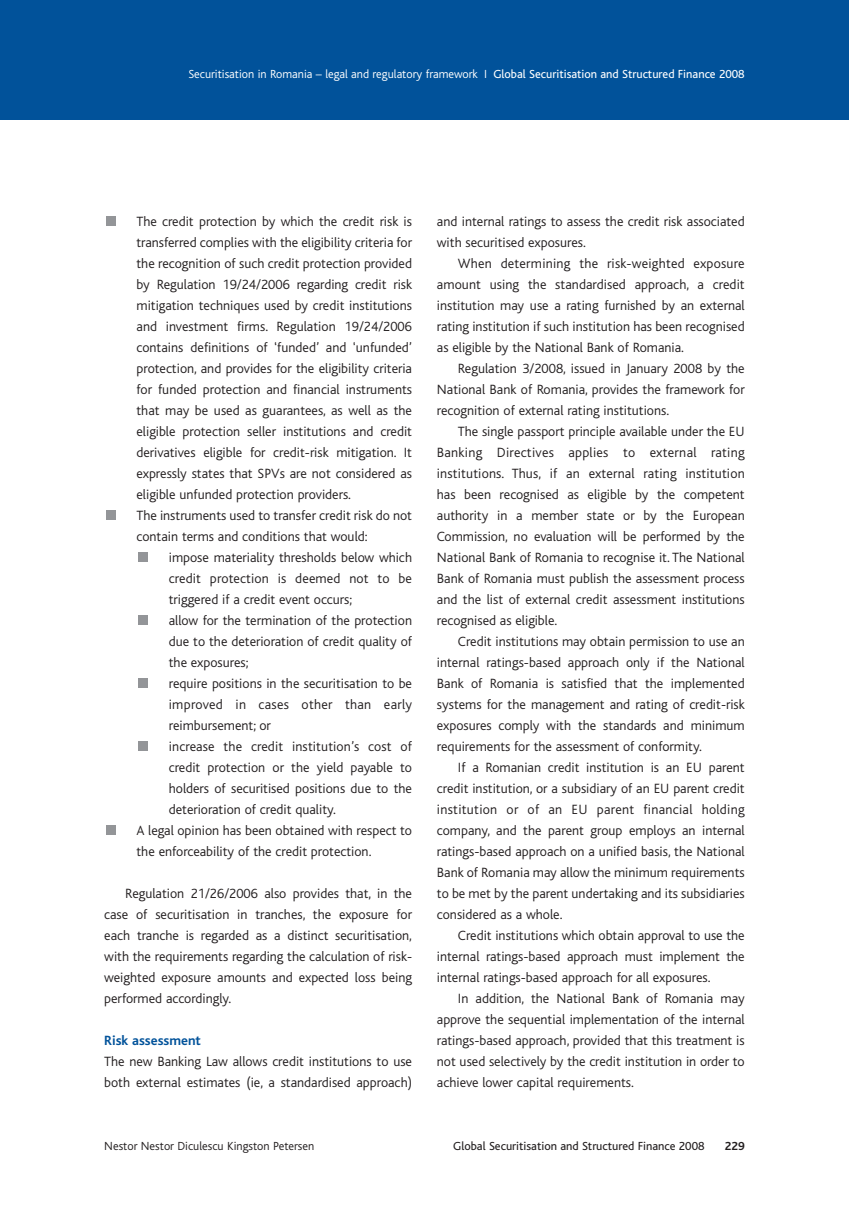
<style>
.page{position:relative;width:849px;height:1221px;background:#fff}
.page>*{position:absolute;margin:0;border:0;box-sizing:border-box;transform-origin:0 0}
.t1{font:300 14px/21px "Bliss";color:#231f20;text-align:justify}
.t2{font:300 14px "Bliss";letter-spacing:.02em;color:#231f20}
.t3{font:700 14px "Bliss";color:#01529a}
.t4{font:300 12.25px "Bliss";color:#fff}
.t5{font:12.25px "Bliss";color:#231f20}
.t6{font:300 12.25px "Bliss";color:#231f20}
.t7{font:700 12.25px "Bliss";color:#231f20}
.s1{font-weight:400}
</style>
<div class="page">
<div style="left:0;top:1px;width:848px;height:118px;background:#01529a"></div>
<div style="left:106px;top:825px;width:9px;height:9px;background:#939598"></div>
<div style="left:138px;top:741px;width:10px;height:9px;background:#939598"></div>
<div style="left:138px;top:678px;width:10px;height:9px;background:#939598"></div>
<div style="left:138px;top:615px;width:10px;height:9px;background:#939598"></div>
<div style="left:138px;top:552px;width:10px;height:9px;background:#939598"></div>
<div style="left:106px;top:510px;width:9px;height:9px;background:#939598"></div>
<div style="left:106px;top:216px;width:9px;height:9px;background:#939598"></div>
<p class="t4" style="left:188px;top:69px;width:557px">Securitisation in Romania – legal and regulatory framework I <span class="s1">Global Securitisation and Structured Finance 2008</span></p>
<p class="t1" style="left:136px;top:211px;width:277px;text-align:left">The credit protection by which the credit risk is transferred complies with the eligibility criteria for the recognition of such credit protection provided by Regulation 19/24/2006 regarding credit risk mitigation techniques used by credit institutions and investment firms. Regulation 19/24/2006 contains definitions of ‘funded’ and ‘unfunded’ protection, and provides for the eligibility criteria for funded protection and financial instruments that may be used as guarantees, as well as the eligible protection seller institutions and credit derivatives eligible for credit-risk mitigation. It expressly states that SPVs are not considered as eligible unfunded protection providers.<br>The instruments used to transfer credit risk do not contain terms and conditions that would:</p>
<p class="t1" style="left:169px;top:547px;width:245px">impose materiality thresholds below which</p>
<p class="t1" style="left:169px;top:568px;width:245px">credit protection is deemed not to be</p>
<p class="t1" style="left:169px;top:589px;width:185px">triggered if a credit event occurs;</p>
<p class="t1" style="left:169px;top:610px;width:245px">allow for the termination of the protection</p>
<p class="t1" style="left:169px;top:631px;width:245px">due to the deterioration of credit quality of</p>
<p class="t1" style="left:169px;top:652px;width:81px">the exposures;</p>
<p class="t1" style="left:169px;top:673px;width:245px">require positions in the securitisation to be</p>
<p class="t2" style="left:169px;top:698px;width:245px">improved in cases other than early</p>
<p class="t1" style="left:169px;top:715px;width:104px">reimbursement; or</p>
<p class="t1" style="left:169px;top:736px;width:245px">increase the credit institution’s cost of</p>
<p class="t1" style="left:169px;top:757px;width:245px">credit protection or the yield payable to</p>
<p class="t1" style="left:169px;top:778px;width:245px">holders of securitised positions due to the</p>
<p class="t1" style="left:169px;top:799px;width:169px">deterioration of credit quality.</p>
<p class="t1" style="left:136px;top:820px;width:277px">A legal opinion has been obtained with respect to</p>
<p class="t1" style="left:136px;top:841px;width:236px">the enforceability of the credit protection.</p>
<p class="t1" style="left:104px;top:883px;width:309px;text-indent:21px">Regulation 21/26/2006 also provides that, in the case of securitisation in tranches, the exposure for each tranche is regarded as a distinct securitisation, with the requirements regarding the calculation of risk&shy;weighted exposure amounts and expected loss being performed accordingly.</p>
<p class="t3" style="left:104px;top:1035px;width:98px">Risk assessment</p>
<p class="t1" style="left:104px;top:1051px;width:309px">The new Banking Law allows credit institutions to use both external estimates (ie, a standardised approach)</p>
<p class="t1" style="left:437px;top:211px;width:309px">and internal ratings to assess the credit risk associated with securitised exposures.</p>
<p class="t1" style="left:437px;top:253px;width:309px;text-indent:21px">When determining the risk-weighted exposure amount using the standardised approach, a credit institution may use a rating furnished by an external rating institution if such institution has been recognised as eligible by the National Bank of Romania.</p>
<p class="t1" style="left:437px;top:358px;width:309px;text-indent:21px">Regulation 3/2008, issued in January 2008 by the National Bank of Romania, provides the framework for recognition of external rating institutions.</p>
<p class="t1" style="left:437px;top:421px;width:309px;text-indent:21px">The single passport principle available under the EU Banking Directives applies to external rating institutions. Thus, if an external rating institution has been recognised as eligible by the competent authority in a member state or by the European Commission, no evaluation will be performed by the National Bank of Romania to recognise it. The National Bank of Romania must publish the assessment process and the list of external credit assessment institutions recognised as eligible.</p>
<p class="t1" style="left:437px;top:631px;width:309px;text-indent:21px">Credit institutions may obtain permission to use an internal ratings-based approach only if the National Bank of Romania is satisfied that the implemented systems for the management and rating of credit-risk exposures comply with the standards and minimum requirements for the assessment of conformity.</p>
<p class="t1" style="left:437px;top:757px;width:309px;text-indent:21px">If a Romanian credit institution is an EU parent credit institution, or a subsidiary of an EU parent credit institution or of an EU parent financial holding company, and the parent group employs an internal ratings-based approach on a unified basis, the National Bank of Romania may allow the minimum requirements to be met by the parent undertaking and its subsidiaries considered as a whole.</p>
<p class="t1" style="left:437px;top:925px;width:309px;text-indent:21px">Credit institutions which obtain approval to use the internal ratings-based approach must implement the internal ratings-based approach for all exposures.</p>
<p class="t1" style="left:437px;top:988px;width:309px;text-indent:21px">In addition, the National Bank of Romania may approve the sequential implementation of the internal ratings-based approach, provided that this treatment is not used selectively by the credit institution in order to achieve lower capital requirements.</p>
<p class="t6" style="left:104px;top:1140px;width:211px">Nestor Nestor Diculescu Kingston Petersen</p>
<p class="t5" style="left:453px;top:1141px;width:253px">Global Securitisation and Structured Finance 2008</p>
<p class="t7" style="left:724px;top:1141px;width:21px">229</p>
</div>
